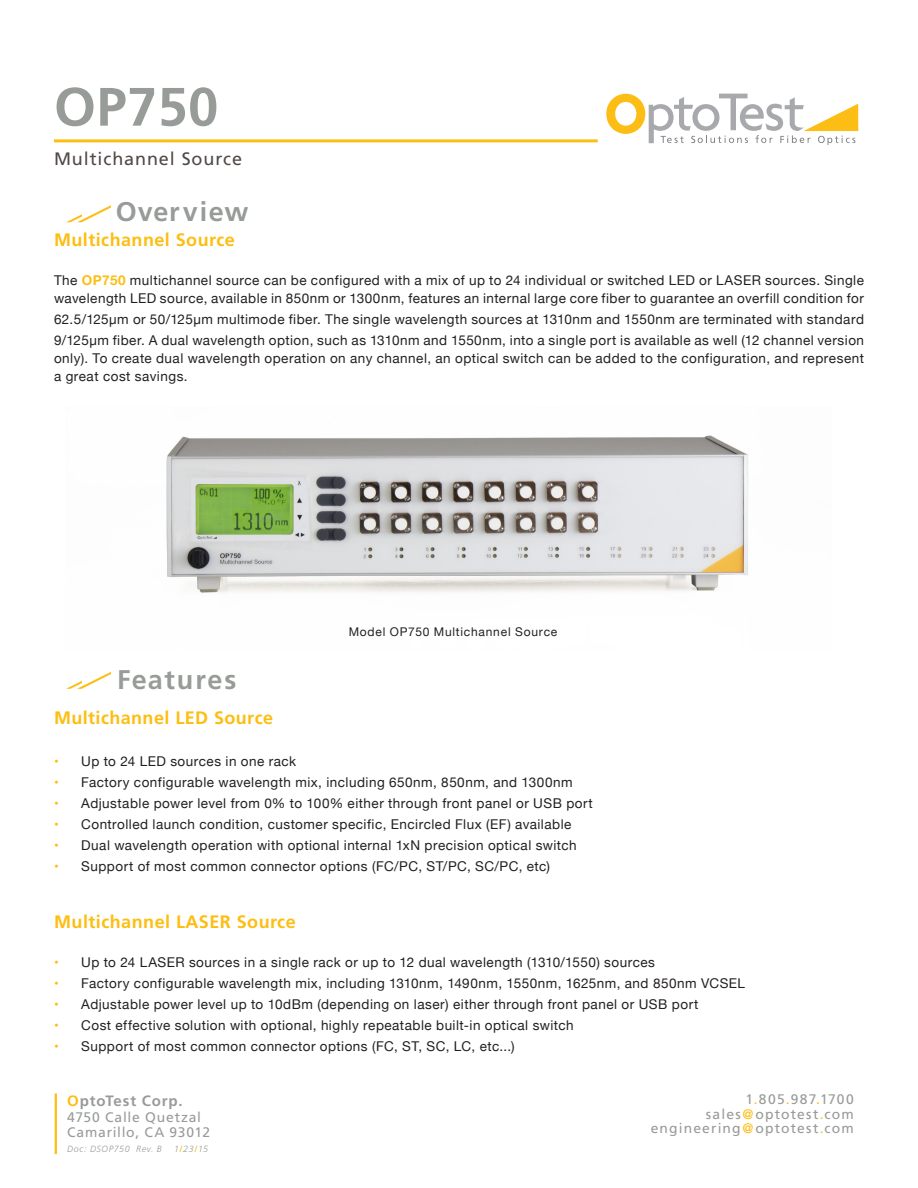
<style>
.page{position:relative;width:918px;height:1188px;background:#fff}
.page>*{position:absolute;margin:0;border:0;box-sizing:border-box;transform-origin:0 0}
.t1{font:700 54px "Frutiger";letter-spacing:.01em;color:#989c98}
.t2{font:700 27px "Frutiger";letter-spacing:.035em;color:#989c98}
.t3{font:700 27px "Frutiger";letter-spacing:.055em;color:#989c98}
.Copy{font:700 18px "Frutiger";letter-spacing:.025em;color:#fdbe12}
.t4{font:18px "Frutiger";letter-spacing:.05em;color:#514946}
.t5{font:700 15px "Frutiger";letter-spacing:.055em;color:#989c98}
.t6{font:13.8px/14.1px "Frutiger";letter-spacing:.075em;color:#989c98;text-align:right}
.t7{font:13.8px/14.9px "Frutiger";letter-spacing:.055em;color:#989c98}
.t8{font:13.5px/18px "Helvetica Neue";letter-spacing:.035em;color:#231f20}
.t9{font:12px "Helvetica Neue";letter-spacing:.065em;color:#231f20}
.t10{font:italic 300 9px "Frutiger";letter-spacing:.06em;color:#989c98}
.s1{font-weight:700;color:#fdbe12}
.s2{color:#fdbe12}
.s3{font-weight:400;font-style:normal;color:#fdbe12}
</style>
<div class="page">
<hr style="left:55px;top:1094px;width:2px;height:60px;background:#fdbe12">
<svg style="left:606px;top:94px;width:252px;height:51px"></svg>
<hr style="left:54px;top:139px;width:544px;height:3px;background:#fdbe12">
<img style="left:166px;top:435px;width:583px;height:158px">
<svg style="left:66px;top:205px;width:45px;height:17px"></svg>
<svg style="left:66px;top:672px;width:45px;height:17px"></svg>
<h1 class="t1" style="left:54px;top:75px;width:166px">OP750</h1>
<p class="t4" style="left:54px;top:148px;width:190px">Multichannel Source</p>
<p class="t2" style="left:116px;top:196px;width:134px">Overview</p>
<p class="Copy" style="left:54px;top:229px;width:182px">Multichannel Source</p>
<p class="t8" style="left:54px;top:272px;width:812px">The <span class="s1">OP750</span> multichannel source can be configured with a mix of up to 24 individual or switched LED or LASER sources. Single wavelength LED source, available in 850nm or 1300nm, features an internal large core fiber to guarantee an overfill condition for</p>
<p class="t8" style="left:54px;top:309px;width:812px;line-height:21px">62.5/125µm or 50/125µm multimode fiber. The single wavelength sources at 1310nm and 1550nm are terminated with standard<br>9/125µm fiber. A dual wavelength option, such as 1310nm and 1550nm, into a single port is available as well (12 channel version</p>
<p class="t8" style="left:54px;top:350px;width:811px">only). To create dual wavelength operation on any channel, an optical switch can be added to the configuration, and represent a great cost savings.</p>
<p class="t3" style="left:117px;top:664px;width:121px">Features</p>
<p class="t9" style="left:349px;top:623px;width:210px">Model OP750 Multichannel Source</p>
<p class="Copy" style="left:54px;top:707px;width:220px">Multichannel LED Source</p>
<p class="t8" style="left:54px;top:753px;width:244px"><span class="s1">•</span> Up to 24 LED sources in one rack</p>
<p class="t8" style="left:54px;top:774px;width:520px"><span class="s1">•</span> Factory configurable wavelength mix, including 650nm, 850nm, and 1300nm</p>
<p class="t8" style="left:54px;top:795px;width:540px"><span class="s1">•</span> Adjustable power level from 0% to 100% either through front panel or USB port</p>
<p class="t8" style="left:54px;top:816px;width:519px"><span class="s1">•</span> Controlled launch condition, customer specific, Encircled Flux (EF) available</p>
<p class="t8" style="left:54px;top:837px;width:524px"><span class="s1">•</span> Dual wavelength operation with optional internal 1xN precision optical switch</p>
<p class="t8" style="left:54px;top:858px;width:497px"><span class="s1">•</span> Support of most common connector options (FC/PC, ST/PC, SC/PC, etc)</p>
<p class="Copy" style="left:54px;top:911px;width:243px">Multichannel LASER Source</p>
<p class="t8" style="left:54px;top:954px;width:602px"><span class="s1">•</span> Up to 24 LASER sources in a single rack or up to 12 dual wavelength (1310/1550) sources</p>
<p class="t8" style="left:54px;top:975px;width:692px"><span class="s1">•</span> Factory configurable wavelength mix, including 1310nm, 1490nm, 1550nm, 1625nm, and 850nm VCSEL</p>
<p class="t8" style="left:54px;top:996px;width:646px"><span class="s1">•</span> Adjustable power level up to 10dBm (depending on laser) either through front panel or USB port</p>
<p class="t8" style="left:54px;top:1017px;width:521px"><span class="s1">•</span> Cost effective solution with optional, highly repeatable built-in optical switch</p>
<p class="t8" style="left:54px;top:1038px;width:462px"><span class="s1">•</span> Support of most common connector options (FC, ST, SC, LC, etc...)</p>
<p class="t5" style="left:67px;top:1092px;width:117px"><span class="s2">O</span>ptoTest Corp.</p>
<p class="t7" style="left:67px;top:1110px;width:144px">4750 Calle Quetzal<br>Camarillo, CA 93012</p>
<p class="t10" style="left:67px;top:1144px;width:96px">Doc: DSOP750 Rev. B</p>
<p class="t10" style="left:174px;top:1144px;width:35px">1<span class="s3">/</span>23<span class="s3">/</span>15</p>
<p class="t6" style="left:651px;top:1093px;width:205px">1<span class="s2">.</span>805<span class="s2">.</span>987<span class="s2">.</span>1700 sales<span class="s2">@</span>optotest<span class="s2">.</span>com engineering<span class="s2">@</span>optotest<span class="s2">.</span>com</p>
</div>
